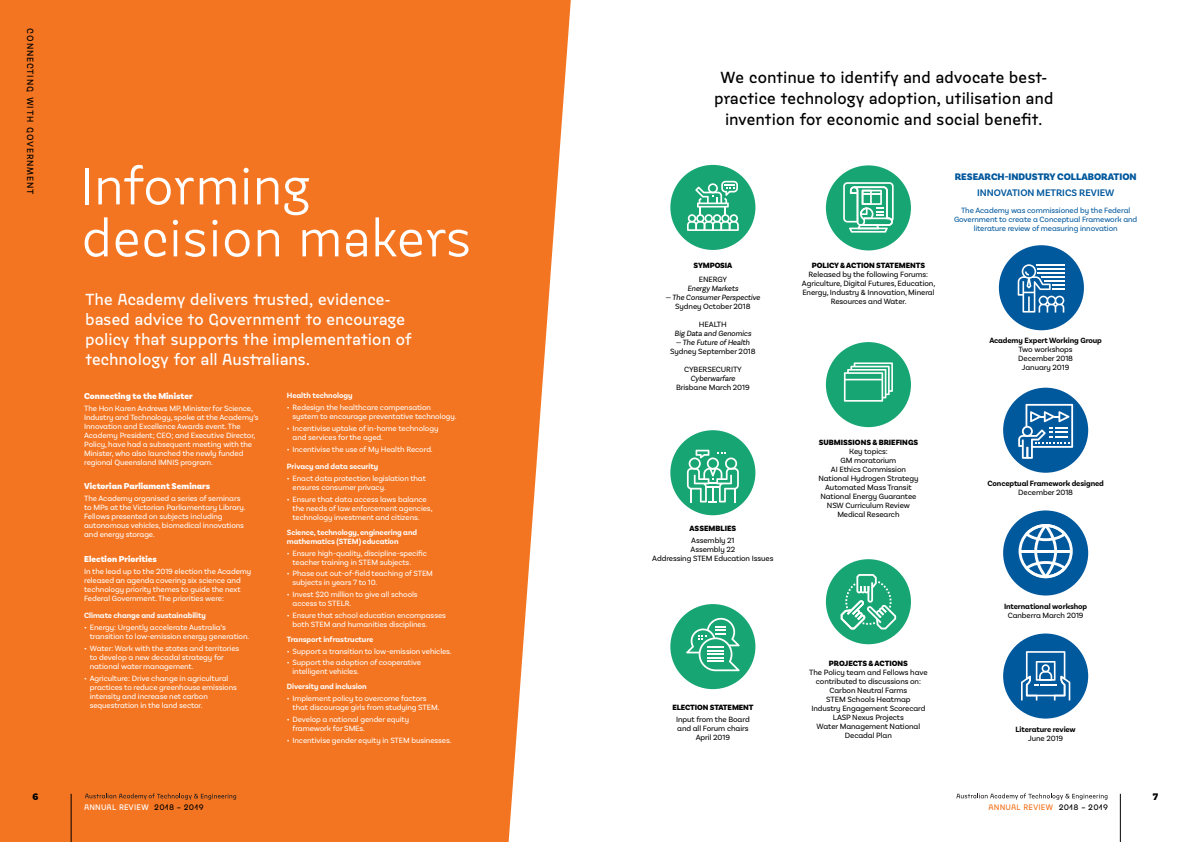
<style>
.page{position:relative;width:1191px;height:842px;background:#fff}
.page>*{position:absolute;margin:0;border:0;box-sizing:border-box;transform-origin:0 0}
.t1{font:52px/52px "Jaroslav";letter-spacing:-.01em;color:#fff}
.t2{font:500 16px/20px "Jaroslav";letter-spacing:-.01em;color:#fff}
.t3{font:500 16px/21px "Jaroslav";letter-spacing:-.01em;color:#000;text-align:center}
.t4{font:900 10px "Basic Sans Alt";color:#00589d}
.t5{font:600 10px "Basic Sans Alt";color:#00589d}
.t6{font:900 10px "Basic Sans";color:#000}
.t7{font:900 9px "Basic Sans Alt";color:#fff}
.t8{font:500 9px "Jaroslav";letter-spacing:.1em;color:#000}
.t9{font:8px/9px "Basic Sans Alt";letter-spacing:-.01em;color:#fff}
.t10{font:8px/9px "Basic Sans Alt";letter-spacing:-.01em;color:#000;text-align:center}
.t11{font:700 8px/9px "Basic Sans Alt";letter-spacing:-.01em;color:#fff}
.t12{font:8px/9px "Basic Sans Alt";letter-spacing:-.01em;color:#00589d;text-align:center}
.t13{font:900 8px "Basic Sans Alt";color:#000}
.t14{font:700 8px "Basic Sans Alt";letter-spacing:-.01em;color:#000}
.t15{font:italic 8px "Basic Sans Alt";letter-spacing:-.01em;color:#000}
.t16{font:500 8px "Jaroslav";letter-spacing:.025em;color:#fff}
.t17{font:500 8px "Jaroslav";letter-spacing:.025em;color:#f47521}
.s1{color:#000}
</style>
<div class="page">
<div style="left:0;top:0;width:571px;height:842px;background:#f47521"></div>
<svg style="left:85px;top:793px;width:151px;height:7px"></svg>
<hr style="left:71px;top:794px;width:1px;height:48px;background:#000">
<svg style="left:956px;top:793px;width:151px;height:7px"></svg>
<hr style="left:1120px;top:794px;width:1px;height:48px;background:#000">
<div style="left:826px;top:165px;width:85px;height:85px;background:#18a574;border-radius:50%"></div>
<svg style="left:843px;top:182px;width:50px;height:51px"></svg>
<div style="left:826px;top:342px;width:85px;height:85px;background:#18a574;border-radius:50%"></div>
<svg style="left:844px;top:362px;width:49px;height:40px"></svg>
<div style="left:670px;top:165px;width:85px;height:85px;background:#18a574;border-radius:50%"></div>
<svg style="left:687px;top:181px;width:52px;height:50px"></svg>
<div style="left:670px;top:430px;width:85px;height:85px;background:#18a574;border-radius:50%"></div>
<svg style="left:687px;top:450px;width:52px;height:52px"></svg>
<div style="left:670px;top:604px;width:85px;height:85px;background:#18a574;border-radius:50%"></div>
<svg style="left:686px;top:618px;width:53px;height:53px"></svg>
<div style="left:826px;top:559px;width:85px;height:85px;background:#18a574;border-radius:50%"></div>
<svg style="left:840px;top:574px;width:56px;height:55px"></svg>
<div style="left:999px;top:245px;width:85px;height:85px;background:#00589d;border-radius:50%"></div>
<svg style="left:1017px;top:264px;width:48px;height:49px"></svg>
<div style="left:1003px;top:633px;width:85px;height:86px;background:#00589d;border-radius:50%"></div>
<svg style="left:1021px;top:651px;width:49px;height:49px"></svg>
<div style="left:1003px;top:510px;width:85px;height:85px;background:#00589d;border-radius:50%"></div>
<svg style="left:1018px;top:524px;width:54px;height:54px"></svg>
<div style="left:1003px;top:388px;width:85px;height:85px;background:#00589d;border-radius:50%"></div>
<svg style="left:1018px;top:404px;width:55px;height:55px"></svg>
<p class="t8" style="left:36px;top:28px;width:168px;rotate:90deg">CONNECTING WITH GOVERNMENT</p>
<p class="t6" style="left:32px;top:791px;width:8px">6</p>
<h1 class="t1" style="left:81px;top:160px;width:393px">Informing decision makers</h1>
<h2 class="t2" style="left:85px;top:290px;width:328px">The Academy delivers trusted, evidence&shy;based advice to Government to encourage policy that supports the implementation of technology for all Australians.</h2>
<p class="t7" style="left:84px;top:391px;width:110px">Connecting to the Minister</p>
<p class="t9" style="left:84px;top:404px;width:176px">The Hon Karen Andrews MP, Minister for Science, Industry and Technology, spoke at the Academy’s Innovation and Excellence Awards event. The Academy President; CEO; and Executive Director, Policy, have had a subsequent meeting with the Minister, who also launched the newly funded regional Queensland IMNIS program.</p>
<p class="t7" style="left:84px;top:481px;width:128px">Victorian Parliament Seminars</p>
<p class="t9" style="left:84px;top:494px;width:163px">The Academy organised a series of seminars to MPs at the Victorian Parliamentary Library.<br>Fellows presented on subjects including autonomous vehicles, biomedical innovations and energy storage.</p>
<p class="t7" style="left:84px;top:553px;width:74px">Election Priorities</p>
<p class="t9" style="left:84px;top:566px;width:169px">In the lead up to the 2019 election the Academy released an agenda covering six science and technology priority themes to guide the next Federal Government. The priorities were:</p>
<p class="t11" style="left:84px;top:611px;width:123px">Climate change and sustainability</p>
<p class="t9" style="left:90px;top:623px;width:161px;text-indent:-6px">• Energy: Urgently accelerate Australia’s transition to low-emission energy generation.</p>
<p class="t9" style="left:90px;top:643px;width:151px;text-indent:-6px">• Water: Work with the states and territories to develop a new decadal strategy for national water management.</p>
<p class="t9" style="left:90px;top:673px;width:149px;text-indent:-6px">• Agriculture: Drive change in agricultural practices to reduce greenhouse emissions intensity and increase net carbon sequestration in the land sector.</p>
<p class="t11" style="left:287px;top:391px;width:67px">Health technology</p>
<p class="t9" style="left:292px;top:403px;width:166px;text-indent:-6px">• Redesign the healthcare compensation system to encourage preventative technology.</p>
<p class="t9" style="left:292px;top:424px;width:147px;text-indent:-6px">• Incentivise uptake of in-home technology and services for the aged.</p>
<p class="t9" style="left:287px;top:445px;width:147px">• Incentivise the use of My Health Record.</p>
<p class="t11" style="left:287px;top:462px;width:93px">Privacy and data security</p>
<p class="t9" style="left:292px;top:474px;width:135px;text-indent:-6px">• Enact data protection legislation that ensures consumer privacy.</p>
<p class="t9" style="left:292px;top:495px;width:141px;text-indent:-6px">• Ensure that data access laws balance the needs of law enforcement agencies, technology investment and citizens.</p>
<p class="t11" style="left:287px;top:528px;width:132px">Science, technology, engineering and mathematics (STEM) education</p>
<p class="t9" style="left:292px;top:548px;width:136px;text-indent:-6px">• Ensure high-quality, discipline-specific teacher training in STEM subjects.</p>
<p class="t9" style="left:292px;top:569px;width:142px;text-indent:-6px">• Phase out out-of-field teaching of STEM subjects in years 7 to 10.</p>
<p class="t9" style="left:292px;top:590px;width:127px;text-indent:-6px">• Invest $20 million to give all schools access to STELR.</p>
<p class="t9" style="left:292px;top:611px;width:155px;text-indent:-6px">• Ensure that school education encompasses both STEM and humanities disciplines.</p>
<p class="t11" style="left:287px;top:635px;width:88px">Transport infrastructure</p>
<p class="t9" style="left:287px;top:646px;width:166px">• Support a transition to low-emission vehicles.</p>
<p class="t9" style="left:292px;top:658px;width:130px;text-indent:-6px">• Support the adoption of cooperative intelligent vehicles.</p>
<p class="t11" style="left:287px;top:682px;width:81px">Diversity and inclusion</p>
<p class="t9" style="left:292px;top:694px;width:148px;text-indent:-6px">• Implement policy to overcome factors that discourage girls from studying STEM.</p>
<p class="t9" style="left:292px;top:714px;width:118px;text-indent:-6px">• Develop a national gender equity framework for SMEs.</p>
<p class="t9" style="left:287px;top:735px;width:166px">• Incentivise gender equity in STEM businesses.</p>
<p class="t16" style="left:84px;top:802px;width:121px">ANNUAL REVIEW <span class="s1">2018 – 2019</span></p>
<h2 class="t3" style="left:714px;top:67px;width:341px">We continue to identify and advocate best&shy;practice technology adoption, utilisation and invention for economic and social benefit.</h2>
<p class="t13" style="left:693px;top:260px;width:40px">SYMPOSIA</p>
<p class="t10" style="left:699px;top:275px;width:30px">ENERGY</p>
<p class="t15" style="left:687px;top:284px;width:52px">Energy Markets</p>
<p class="t15" style="left:665px;top:293px;width:96px">— The Consumer Perspective</p>
<p class="t10" style="left:675px;top:302px;width:77px">Sydney October 2018</p>
<p class="t10" style="left:699px;top:320px;width:29px">HEALTH</p>
<p class="t15" style="left:674px;top:329px;width:78px">Big Data and Genomics</p>
<p class="t15" style="left:676px;top:338px;width:75px">— The Future of Health</p>
<p class="t10" style="left:670px;top:347px;width:87px">Sydney September 2018</p>
<p class="t10" style="left:684px;top:365px;width:59px">CYBERSECURITY</p>
<p class="t15" style="left:690px;top:374px;width:46px">Cyberwarfare</p>
<p class="t10" style="left:676px;top:383px;width:75px">Brisbane March 2019</p>
<p class="t13" style="left:689px;top:523px;width:48px">ASSEMBLIES</p>
<p class="t10" style="left:652px;top:535px;width:123px">Assembly 21<br>Assembly 22<br>Addressing STEM Education Issues</p>
<p class="t13" style="left:672px;top:702px;width:83px">ELECTION STATEMENT</p>
<p class="t10" style="left:676px;top:714px;width:75px">Input from the Board and all Forum chairs<br>April 2019</p>
<p class="t13" style="left:811px;top:260px;width:115px">POLICY &amp; ACTION STATEMENTS</p>
<p class="t10" style="left:802px;top:270px;width:135px">Released by the following Forums:<br>Agriculture, Digital Futures, Education, Energy, Industry &amp; Innovation, Mineral Resources and Water.</p>
<p class="t4" style="left:954px;top:171px;width:183px">RESEARCH-INDUSTRY COLLABORATION</p>
<p class="t5" style="left:977px;top:187px;width:139px">INNOVATION METRICS REVIEW</p>
<p class="t12" style="left:954px;top:206px;width:185px">The Academy was commissioned by the Federal<br>Government to create a Conceptual Framework and literature review of measuring innovation</p>
<p class="t14" style="left:989px;top:335px;width:114px">Academy Expert Working Group</p>
<p class="t10" style="left:1018px;top:344px;width:56px">Two workshops<br>December 2018<br>January 2019</p>
<p class="t13" style="left:818px;top:438px;width:101px">SUBMISSIONS &amp; BRIEFINGS</p>
<p class="t10" style="left:818px;top:447px;width:101px">Key topics:<br>GM moratorium<br>AI Ethics Commission<br>National Hydrogen Strategy<br>Automated Mass Transit<br>National Energy Guarantee<br>NSW Curriculum Review<br>Medical Research</p>
<p class="t14" style="left:987px;top:479px;width:118px">Conceptual Framework designed</p>
<p class="t10" style="left:1018px;top:488px;width:56px">December 2018</p>
<p class="t13" style="left:829px;top:658px;width:81px">PROJECTS &amp; ACTIONS</p>
<p class="t10" style="left:809px;top:668px;width:120px">The Policy team and Fellows have contributed to discussions on:<br>Carbon Neutral Farms<br>STEM Schools Heatmap<br>Industry Engagement Scorecard<br>LASP Nexus Projects<br>Water Management National<br>Decadal Plan</p>
<p class="t14" style="left:1004px;top:601px;width:85px">International workshop</p>
<p class="t10" style="left:1007px;top:610px;width:77px">Canberra March 2019</p>
<p class="t14" style="left:1015px;top:724px;width:62px">Literature review</p>
<p class="t10" style="left:1028px;top:734px;width:37px">June 2019</p>
<p class="t17" style="left:988px;top:802px;width:121px">ANNUAL REVIEW <span class="s1">2018 – 2019</span></p>
<p class="t6" style="left:1152px;top:791px;width:7px">7</p>
</div>
